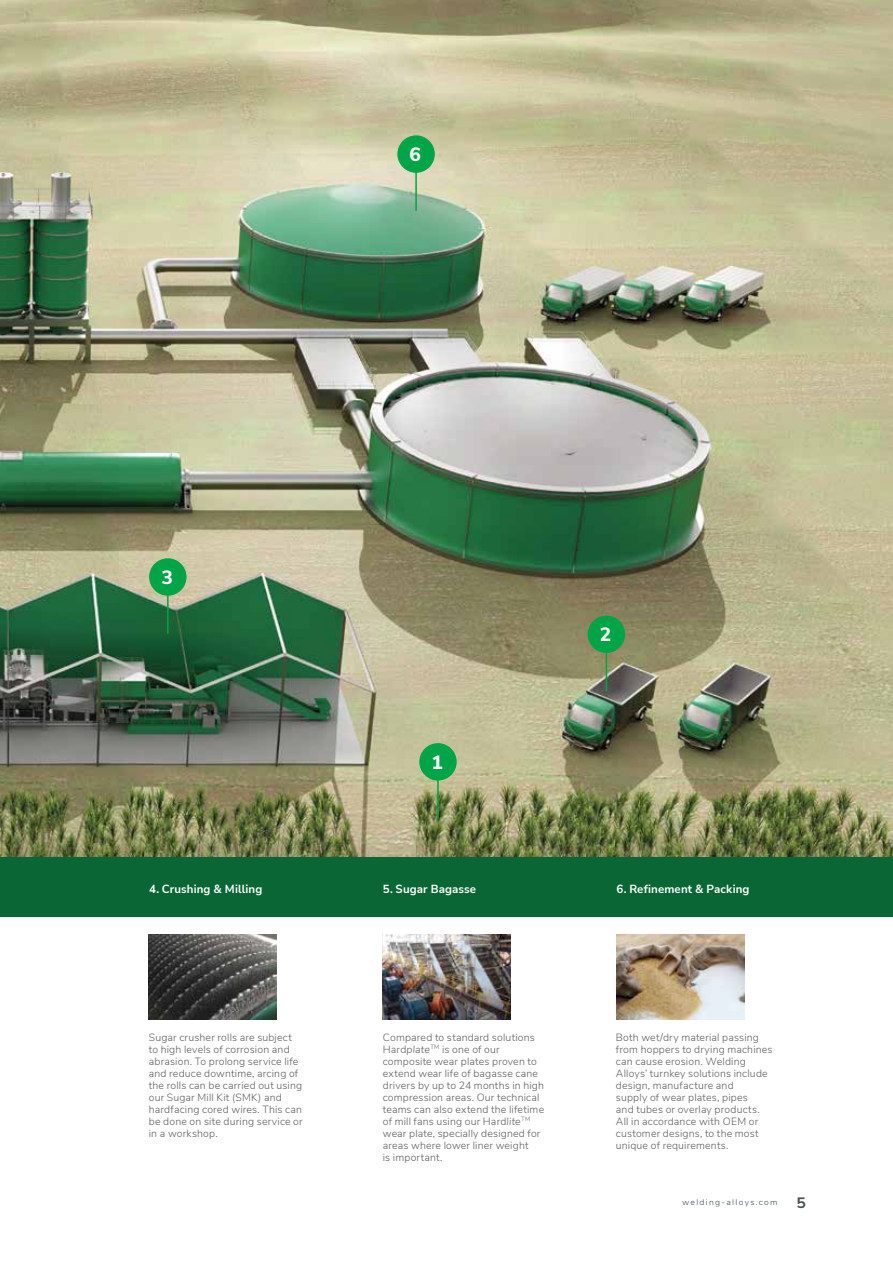
<style>
.page{position:relative;width:893px;height:1263px;background:#fff}
.page>*{position:absolute;margin:0;border:0;box-sizing:border-box;transform-origin:0 0}
.t1{font:800 19.2px "Nunito Sans";color:#fff}
.t2{font:700 15px "Nunito Sans";color:#445055;scale:1.05 1}
.t3{font:700 11.7px "Nunito Sans";letter-spacing:.01em;color:#fff}
.t4{font:300 10.5px/12px "Nunito Sans";letter-spacing:.015em;color:#5f5d5d}
.t5{font:300 8.25px "Nunito Sans";letter-spacing:.15em;color:#3d4e55;scale:1.05 1}
.s1{font-style:italic}
</style>
<div class="page">
<img style="left:0;top:0;width:893px;height:857px">
<div style="left:419px;top:743px;width:38px;height:37px;background:#00a547;border-radius:50%"></div>
<hr style="left:437px;top:773px;width:2px;height:45px;background:#00a547">
<div style="left:588px;top:615px;width:37px;height:38px;background:#00a547;border-radius:50%"></div>
<hr style="left:606px;top:645px;width:1px;height:46px;background:#00a547">
<div style="left:149px;top:558px;width:38px;height:38px;background:#00a547;border-radius:50%"></div>
<hr style="left:167px;top:588px;width:2px;height:46px;background:#00a547">
<div style="left:397px;top:135px;width:38px;height:38px;background:#00a547;border-radius:50%"></div>
<hr style="left:415px;top:165px;width:2px;height:46px;background:#00a547">
<div style="left:0;top:857px;width:893px;height:59px;background:#0a6635"></div>
<img style="left:149px;top:934px;width:127px;height:85px">
<img style="left:383px;top:934px;width:127px;height:85px">
<img style="left:617px;top:934px;width:127px;height:85px">
<h1 class="t1" style="left:161px;top:563px;width:13px">3</h1>
<h1 class="t1" style="left:410px;top:140px;width:13px">6</h1>
<h1 class="t1" style="left:431px;top:748px;width:13px">1</h1>
<h1 class="t1" style="left:600px;top:620px;width:13px">2</h1>
<p class="t3" style="left:149px;top:881px;width:115px">4. Crushing &amp; Milling</p>
<p class="t3" style="left:383px;top:881px;width:95px">5. Sugar Bagasse</p>
<p class="t3" style="left:617px;top:881px;width:134px">6. Refinement &amp; Packing</p>
<p class="t4" style="left:149px;top:1030px;width:155px">Sugar crusher rolls are subject to high levels of corrosion and abrasion. To prolong service life and reduce downtime, arcing of the rolls can be carried out using our Sugar Mill Kit (SMK) and hardfacing cored wires. This can be done on site during service or in a workshop.</p>
<p class="t4" style="left:383px;top:1030px;width:163px">Compared to standard solutions<br>Hard<span class="s1">plate</span><sup>TM</sup> is one of our composite wear plates proven to extend wear life of bagasse cane drivers by up to 24 months in high compression areas. Our technical teams can also extend the lifetime of mill fans using our Hard<span class="s1">lite</span><sup>TM </sup>wear plate, specially designed for areas where lower liner weight<br>is important.</p>
<p class="t4" style="left:616px;top:1030px;width:158px">Both wet/dry material passing from hoppers to drying machines can cause erosion. Welding<br>Alloys’ turnkey solutions include design, manufacture and<br>supply of wear plates, pipes<br>and tubes or overlay products.<br>All in accordance with OEM or customer designs, to the most unique of requirements.</p>
<p class="t5" style="left:682px;top:1196px;width:92px">welding-alloys.com</p>
<h2 class="t2" style="left:796px;top:1192px;width:10px">5</h2>
</div>
